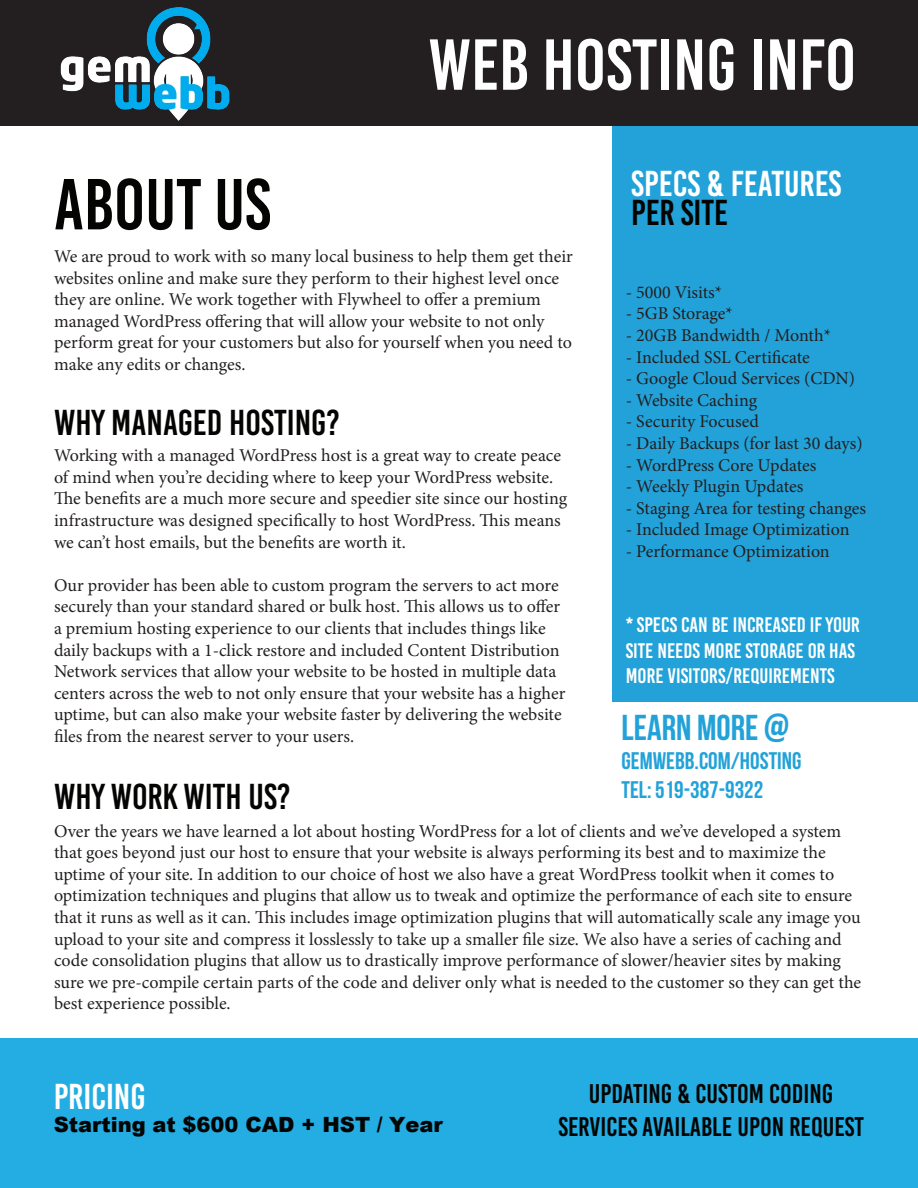
<style>
.page{position:relative;width:918px;height:1188px;background:#fff}
.page>*{position:absolute;margin:0;border:0;box-sizing:border-box;transform-origin:0 0}
.t1{font:72px "Bebas Kai";color:#fff}
.t2{font:72px "Bebas Kai";color:#040503}
.t3{font:36px "Bebas Kai";color:#040503}
.t4{font:36px "Bebas Kai";color:#fff}
.t5{font:700 36px "Bebas Neue";color:#22a2d8}
.t6{font:27px "Bebas Kai";color:#040503}
.t7{font:700 24px/28.8px "Bebas Neue";color:#22a2d8}
.t8{font:21px/25.2px "Bebas Kai";color:#fff}
.t9{font:900 21px "Arial";color:#040503}
.t10{font:18px/21.6px "Minion Pro";letter-spacing:-.005em;color:#231f20}
</style>
<div class="page">
<div style="left:612px;top:126px;width:306px;height:576px;background:#22a2d8"></div>
<div style="left:0;top:0;width:918px;height:126px;background:#231f20"></div>
<div style="left:0;top:1039px;width:918px;height:149px;background:#24ade3"></div>
<img style="left:60px;top:7px;width:170px;height:114px">
<p class="t2" style="left:54px;top:166px;width:218px">ABOUT US</p>
<p class="t1" style="left:428px;top:26px;width:429px">WEB HOSTING INFO</p>
<p class="t4" style="left:631px;top:164px;width:212px">SPECS &amp; FEATURES</p>
<p class="t3" style="left:631px;top:193px;width:99px">PER SITE</p>
<p class="t10" style="left:54px;top:246px;width:520px">We are proud to work with so many local business to help them get their websites online and make sure they perform to their highest level once they are online. We work together with Flywheel to offer a premium managed WordPress offering that will allow your website to not only perform great for your customers but also for yourself when you need to make any edits or changes.</p>
<p class="t3" style="left:54px;top:403px;width:287px">WHY MANAGED HOSTING?</p>
<p class="t10" style="left:54px;top:445px;width:515px">Working with a managed WordPress host is a great way to create peace of mind when you’re deciding where to keep your WordPress website.<br>The benefits are a much more secure and speedier site since our hosting infrastructure was designed specifically to host WordPress. This means we can’t host emails, but the benefits are worth it.</p>
<p class="t10" style="left:54px;top:574px;width:513px">Our provider has been able to custom program the servers to act more securely than your standard shared or bulk host. This allows us to offer a premium hosting experience to our clients that includes things like daily backups with a 1-click restore and included Content Distribution Network services that allow your website to be hosted in multiple data centers across the web to not only ensure that your website has a higher uptime, but can also make your website faster by delivering the website files from the nearest server to your users.</p>
<p class="t3" style="left:54px;top:778px;width:238px">WHY WORK WITH US?</p>
<p class="t10" style="left:626px;top:281px;width:98px">- 5000 Visits*</p>
<p class="t10" style="left:626px;top:303px;width:108px">- 5GB Storage*</p>
<p class="t10" style="left:626px;top:324px;width:207px">- 20GB Bandwidth / Month*</p>
<p class="t10" style="left:626px;top:346px;width:186px">- Included SSL Certificate</p>
<p class="t10" style="left:626px;top:368px;width:231px">- Google Cloud Services (CDN)</p>
<p class="t10" style="left:626px;top:389px;width:133px">- Website Caching</p>
<p class="t10" style="left:626px;top:411px;width:135px">- Security Focused</p>
<p class="t10" style="left:626px;top:432px;width:238px">- Daily Backups (for last 30 days)</p>
<p class="t10" style="left:626px;top:454px;width:192px">- WordPress Core Updates</p>
<p class="t10" style="left:626px;top:476px;width:179px">- Weekly Plugin Updates</p>
<p class="t10" style="left:626px;top:497px;width:242px">- Staging Area for testing changes</p>
<p class="t10" style="left:626px;top:519px;width:225px">- Included Image Optimization</p>
<p class="t10" style="left:626px;top:540px;width:206px">- Performance Optimization</p>
<p class="t8" style="left:626px;top:613px;width:236px">* SPECS CAN BE INCREASED IF YOUR<br>SITE NEEDS MORE STORAGE OR HAS<br>MORE VISITORS/REQUIREMENTS</p>
<p class="t5" style="left:622px;top:707px;width:169px">LEARN MORE @</p>
<p class="t7" style="left:622px;top:746px;width:181px">GEMWEBB.COM/HOSTING<br>TEL: 519-387-9322</p>
<p class="t10" style="left:54px;top:820px;width:809px">Over the years we have learned a lot about hosting WordPress for a lot of clients and we’ve developed a system that goes beyond just our host to ensure that your website is always performing its best and to maximize the uptime of your site. In addition to our choice of host we also have a great WordPress toolkit when it comes to optimization techniques and plugins that allow us to tweak and optimize the performance of each site to ensure that it runs as well as it can. This includes image optimization plugins that will automatically scale any image you upload to your site and compress it losslessly to take up a smaller file size. We also have a series of caching and code consolidation plugins that allow us to drastically improve performance of slower/heavier sites by making sure we pre-compile certain parts of the code and deliver only what is needed to the customer so they can get the best experience possible.</p>
<p class="t4" style="left:54px;top:1077px;width:93px">PRICING</p>
<p class="t9" style="left:54px;top:1109px;width:391px">Starting at $600 CAD + HST / Year</p>
<p class="t6" style="left:589px;top:1079px;width:246px">UPDATING &amp; CUSTOM CODING</p>
<p class="t6" style="left:558px;top:1112px;width:307px">SERVICES AVAILABLE UPON REQUEST</p>
</div>
